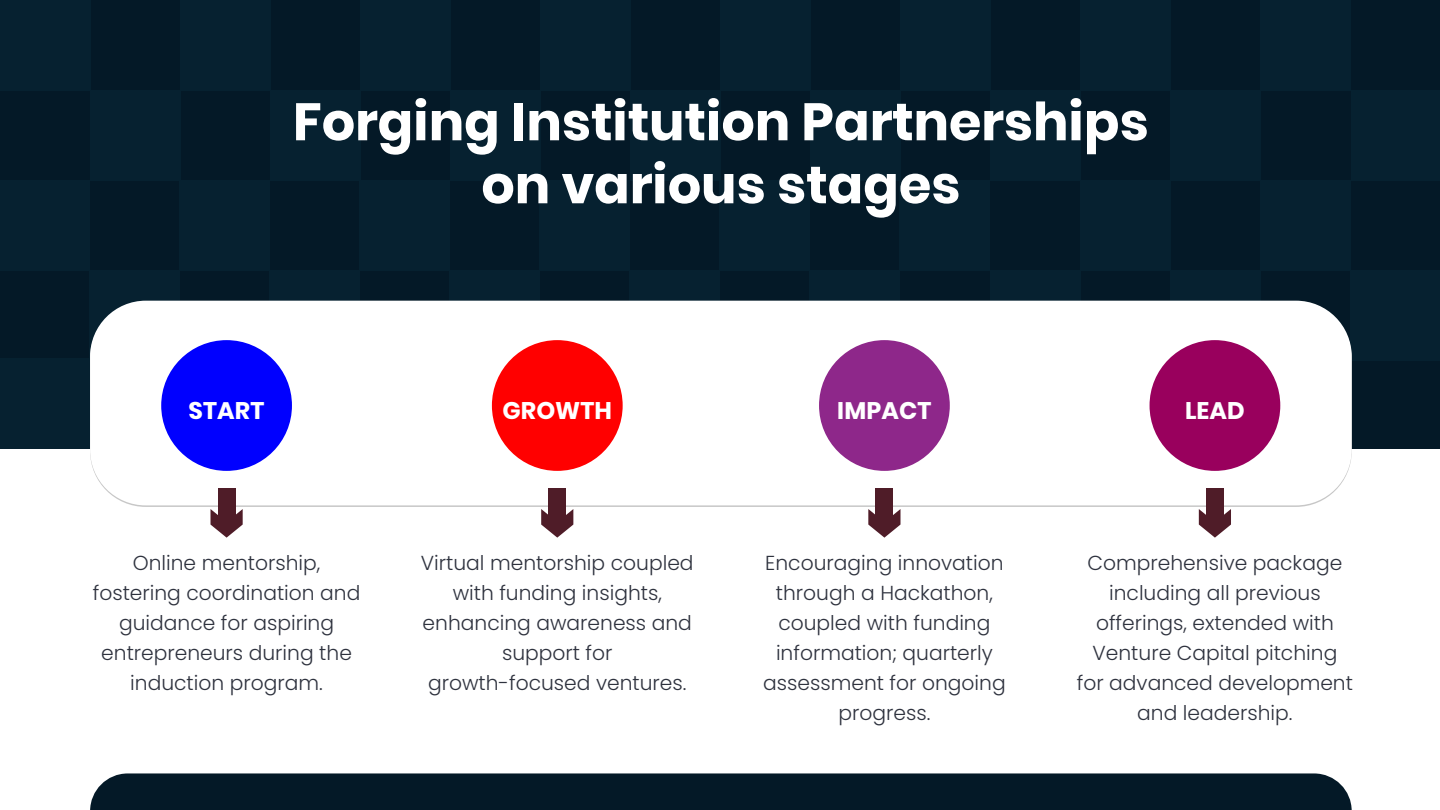
<style>
.page{position:relative;width:1440px;height:810px;background:#fff}
.page>*{position:absolute;margin:0;border:0;box-sizing:border-box;transform-origin:0 0}
.t1{font:52.5px/63px "Poppins";color:#fff;text-align:center}
.t2{font:24px "Poppins";letter-spacing:.005em;color:#fff}
.t3{font:300 20.25px/30px "Poppins";color:#2e323e;text-align:center}
</style>
<div class="page">
<div style="left:90px;top:773px;width:1262px;height:37px;background:#041927"></div>
<div style="left:0;top:0;width:1440px;height:449px;background:#041927"></div>
<div style="left:0;top:0;width:90px;height:90px;background:#062130"></div>
<div style="left:90px;top:90px;width:90px;height:90px;background:#062130"></div>
<div style="left:180px;top:0;width:90px;height:90px;background:#062130"></div>
<div style="left:270px;top:90px;width:90px;height:90px;background:#062130"></div>
<div style="left:360px;top:0;width:90px;height:90px;background:#062130"></div>
<div style="left:450px;top:90px;width:90px;height:90px;background:#062130"></div>
<div style="left:540px;top:0;width:90px;height:90px;background:#062130"></div>
<div style="left:630px;top:90px;width:91px;height:90px;background:#062130"></div>
<div style="left:721px;top:0;width:90px;height:90px;background:#062130"></div>
<div style="left:811px;top:90px;width:90px;height:90px;background:#062130"></div>
<div style="left:901px;top:0;width:90px;height:90px;background:#062130"></div>
<div style="left:991px;top:90px;width:90px;height:90px;background:#062130"></div>
<div style="left:1081px;top:0;width:90px;height:90px;background:#062130"></div>
<div style="left:1171px;top:90px;width:90px;height:90px;background:#062130"></div>
<div style="left:1261px;top:0;width:90px;height:90px;background:#062130"></div>
<div style="left:1351px;top:90px;width:89px;height:90px;background:#062130"></div>
<div style="left:0;top:180px;width:89px;height:90px;background:#062130"></div>
<div style="left:89px;top:270px;width:90px;height:90px;background:#062130"></div>
<div style="left:179px;top:180px;width:90px;height:90px;background:#062130"></div>
<div style="left:269px;top:270px;width:91px;height:90px;background:#062130"></div>
<div style="left:360px;top:180px;width:90px;height:90px;background:#062130"></div>
<div style="left:450px;top:270px;width:90px;height:90px;background:#062130"></div>
<div style="left:540px;top:180px;width:90px;height:90px;background:#062130"></div>
<div style="left:630px;top:270px;width:90px;height:90px;background:#062130"></div>
<div style="left:720px;top:180px;width:90px;height:90px;background:#062130"></div>
<div style="left:810px;top:270px;width:90px;height:90px;background:#062130"></div>
<div style="left:900px;top:180px;width:90px;height:90px;background:#062130"></div>
<div style="left:990px;top:270px;width:90px;height:90px;background:#062130"></div>
<div style="left:1080px;top:180px;width:90px;height:90px;background:#062130"></div>
<div style="left:1170px;top:270px;width:90px;height:90px;background:#062130"></div>
<div style="left:1260px;top:180px;width:90px;height:90px;background:#062130"></div>
<div style="left:0;top:358px;width:89px;height:91px;background:#062130"></div>
<div style="left:1350px;top:270px;width:90px;height:90px;background:#062130"></div>
<div style="left:90px;top:301px;width:1262px;height:204px;background:#fff;border-radius:56px"></div>
<div style="left:819px;top:340px;width:131px;height:131px;background:#8e278a;border-radius:50%"></div>
<div style="left:492px;top:340px;width:131px;height:131px;background:#f00;border-radius:50%"></div>
<div style="left:161px;top:340px;width:131px;height:131px;background:#00f;border-radius:50%"></div>
<div style="left:1150px;top:340px;width:130px;height:131px;background:#99005d;border-radius:50%"></div>
<svg style="left:211px;top:509px;width:32px;height:29px"></svg>
<div style="left:218px;top:488px;width:17px;height:40px;background:#4f1c28"></div>
<svg style="left:541px;top:509px;width:32px;height:29px"></svg>
<div style="left:548px;top:488px;width:18px;height:40px;background:#4f1c28"></div>
<svg style="left:868px;top:509px;width:33px;height:29px"></svg>
<div style="left:876px;top:488px;width:17px;height:40px;background:#4f1c28"></div>
<svg style="left:1199px;top:509px;width:32px;height:29px"></svg>
<div style="left:1206px;top:488px;width:18px;height:40px;background:#4f1c28"></div>
<h1 class="t1" style="left:293px;top:95px;width:857px">Forging Institution Partnerships on various stages</h1>
<p class="t2" style="left:188px;top:400px;width:78px">START</p>
<p class="t2" style="left:502px;top:400px;width:111px">GROWTH</p>
<p class="t2" style="left:837px;top:400px;width:95px">IMPACT</p>
<p class="t2" style="left:1185px;top:400px;width:61px">LEAD</p>
<p class="t3" style="left:93px;top:548px;width:269px">Online mentorship, fostering coordination and guidance for aspiring entrepreneurs during the induction program.</p>
<p class="t3" style="left:421px;top:548px;width:274px">Virtual mentorship coupled with funding insights, enhancing awareness and support for growth-focused ventures.</p>
<p class="t3" style="left:763px;top:548px;width:244px">Encouraging innovation through a Hackathon, coupled with funding information; quarterly assessment for ongoing progress.</p>
<p class="t3" style="left:1077px;top:548px;width:278px">Comprehensive package including all previous offerings, extended with<br>Venture Capital pitching for advanced development and leadership.</p>
</div>
